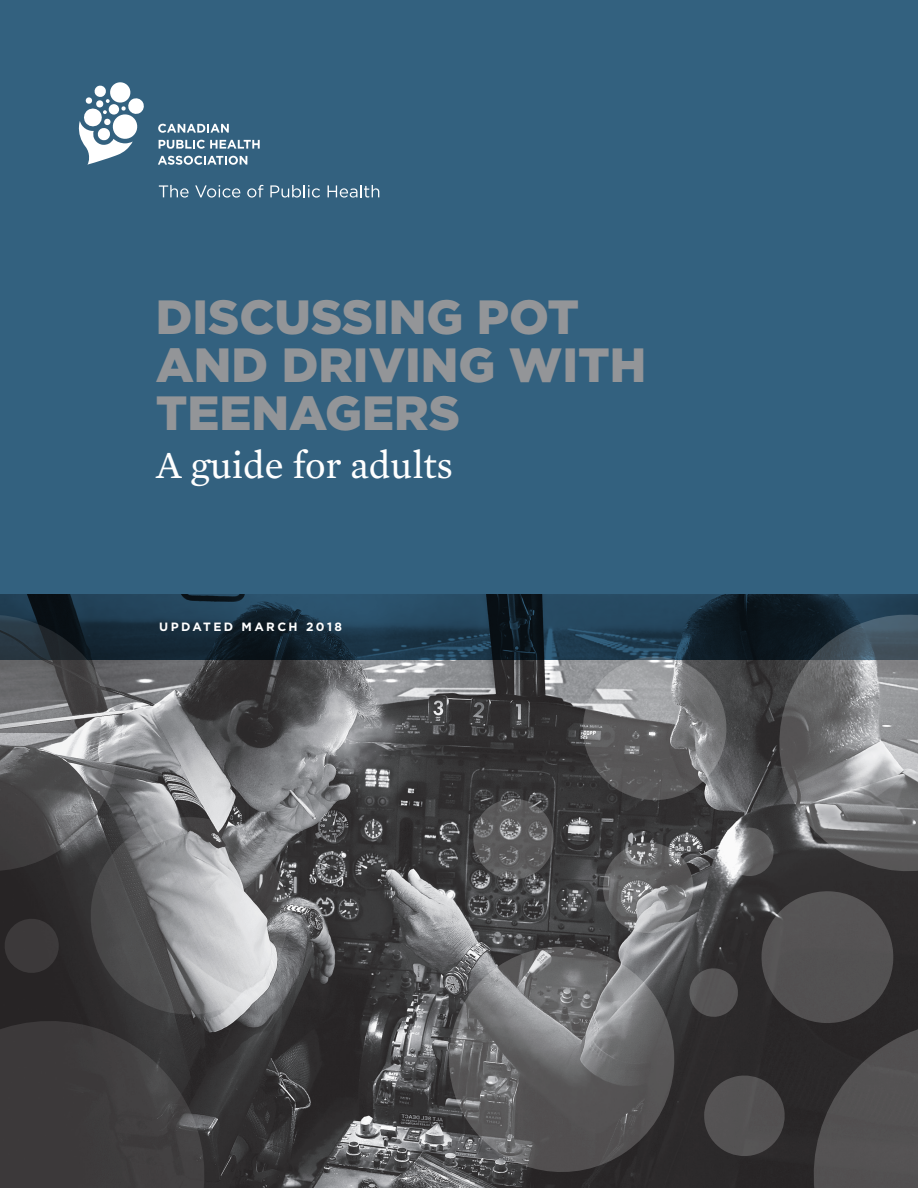
<style>
.page{position:relative;width:918px;height:1188px;background:#fff}
.page>*{position:absolute;margin:0;border:0;box-sizing:border-box;transform-origin:0 0}
.t1{font:900 48px/48px "Gotham";color:#939598}
.t2{font:39px "Mercury Text G2";color:#fff}
.t3{font:700 12px "Gotham";letter-spacing:.2em;color:#fff}
</style>
<div class="page">
<div style="left:0;top:0;width:918px;height:660px;background:#33617f"></div>
<img style="left:0;top:594px;width:918px;height:594px">
<svg style="left:468px;top:794px;width:91px;height:91px;background:#575758"></svg>
<svg style="left:443px;top:931px;width:130px;height:256px;background:#676768"></svg>
<svg style="left:573px;top:610px;width:345px;height:578px;background:#535457"></svg>
<svg style="left:77px;top:803px;width:217px;height:226px;background:#848486"></svg>
<svg style="left:1px;top:915px;width:62px;height:62px;background:#333131"></svg>
<svg style="left:0;top:610px;width:136px;height:279px;background:#575a5d"></svg>
<svg style="left:0;top:1000px;width:225px;height:188px;background:#3d3a3b"></svg>
<svg style="left:158px;top:124px;width:71px;height:9px"></svg>
<svg style="left:159px;top:140px;width:101px;height:9px"></svg>
<svg style="left:158px;top:156px;width:89px;height:9px"></svg>
<svg style="left:79px;top:82px;width:65px;height:83px"></svg>
<svg style="left:159px;top:185px;width:30px;height:13px"></svg>
<svg style="left:195px;top:185px;width:45px;height:13px"></svg>
<svg style="left:247px;top:185px;width:16px;height:13px"></svg>
<svg style="left:270px;top:185px;width:50px;height:13px"></svg>
<svg style="left:328px;top:185px;width:51px;height:13px"></svg>
<p class="t1" style="left:156px;top:293px;width:492px">DISCUSSING POT<br>AND DRIVING WITH<br>TEENAGERS</p>
<p class="t2" style="left:156px;top:437px;width:299px">A guide for adults</p>
<p class="t3" style="left:159px;top:619px;width:184px">UPDATED MARCH 2018</p>
</div>
